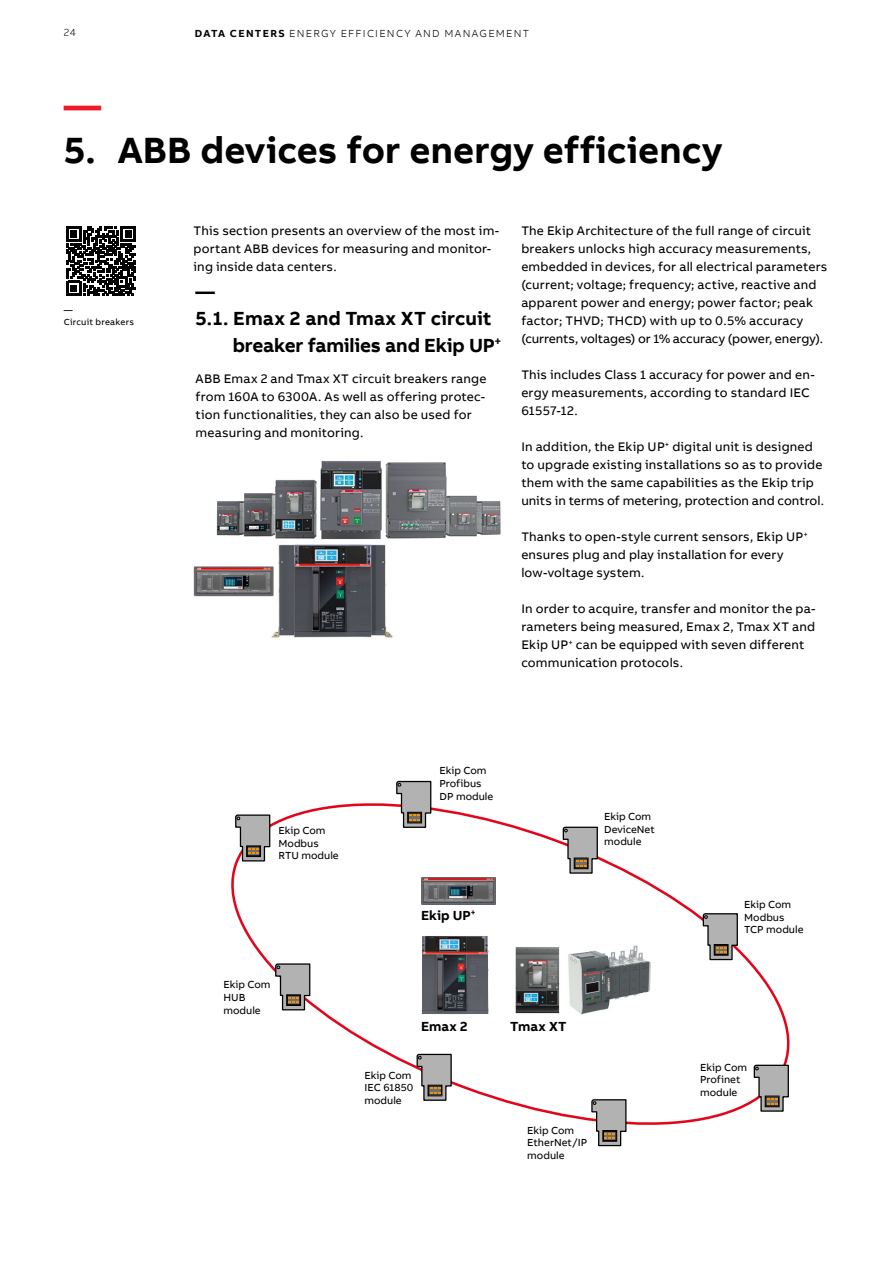
<style>
.page{position:relative;width:893px;height:1263px;background:#fff}
.page>*{position:absolute;margin:0;border:0;box-sizing:border-box;transform-origin:0 0}
.t1{font:700 37.5px "AB Bvoice";color:#000}
.t2{font:700 37.5px "AB Bvoice";color:#ed1c29}
.t3{font:700 19.5px "AB Bvoice";letter-spacing:-.005em;color:#000}
.t4{font:700 13.5px "AB Bvoice";color:#000}
.t5{font:12.75px/18px "AB Bvoice";letter-spacing:.015em;color:#000}
.t6{font:10.5px/12.6px "AB Bvoice";color:#000}
.t7{font:300 10.5px "AB Bvoice";letter-spacing:.12em;color:#000}
.t8{font:9px/12px "AB Bvoice";letter-spacing:.025em;color:#000}
.s1{font-weight:700}
</style>
<div class="page">
<img style="left:193px;top:461px;width:308px;height:177px">
<svg style="left:231px;top:803px;width:559px;height:322px"></svg>
<img style="left:421px;top:877px;width:75px;height:28px">
<svg style="left:562px;top:826px;width:36px;height:48px;background:#a29e9b"></svg>
<svg style="left:396px;top:780px;width:36px;height:48px;background:#a29e9b"></svg>
<svg style="left:234px;top:814px;width:37px;height:48px;background:#a49e9b"></svg>
<svg style="left:702px;top:912px;width:36px;height:49px"></svg>
<svg style="left:753px;top:1064px;width:36px;height:48px;background:#a29d9a"></svg>
<svg style="left:591px;top:1098px;width:36px;height:49px"></svg>
<svg style="left:416px;top:1053px;width:36px;height:48px;background:#a39e9b"></svg>
<svg style="left:275px;top:963px;width:36px;height:48px;background:#a29d9a"></svg>
<img style="left:422px;top:936px;width:67px;height:78px">
<img style="left:494px;top:939px;width:85px;height:84px">
<img style="left:567px;top:945px;width:84px;height:69px">
<svg style="left:67px;top:227px;width:68px;height:68px"></svg>
<p class="t7" style="left:64px;top:26px;width:14px">24</p>
<p class="t7" style="left:195px;top:28px;width:336px"><span class="s1">DATA CENTERS</span> ENERGY EFFICIENCY AND MANAGEMENT</p>
<h1 class="t2" style="left:64px;top:81px;width:39px">—</h1>
<h1 class="t1" style="left:64px;top:126px;width:660px">5. ABB devices for energy efficiency</h1>
<p class="t8" style="left:64px;top:304px;width:72px">—<br>Circuit breakers</p>
<p class="t5" style="left:194px;top:222px;width:307px">This section presents an overview of the most im&shy;portant ABB devices for measuring and monitor&shy;ing inside data centers.</p>
<h2 class="t3" style="left:196px;top:279px;width:21px">—</h2>
<h2 class="t3" style="left:196px;top:306px;width:297px">5.1. Emax 2 and Tmax XT circuit</h2>
<h2 class="t3" style="left:233px;top:333px;width:270px">breaker families and Ekip UP<sup>+</sup></h2>
<p class="t5" style="left:196px;top:369px;width:292px">ABB Emax 2 and Tmax XT circuit breakers range from 160A to 6300A. As well as offering protec&shy;tion functionalities, they can also be used for measuring and monitoring.</p>
<p class="t5" style="left:521px;top:222px;width:308px">The Ekip Architecture of the full range of circuit breakers unlocks high accuracy measurements, embedded in devices, for all electrical parameters (current; voltage; frequency; active, reactive and apparent power and energy; power factor; peak factor; THVD; THCD) with up to 0.5% accuracy (currents, voltages) or 1% accuracy (power, energy).</p>
<p class="t5" style="left:521px;top:366px;width:295px">This includes Class 1 accuracy for power and en&shy;ergy measurements, according to standard IEC<br>61557-12.</p>
<p class="t5" style="left:521px;top:438px;width:304px">In addition, the Ekip UP<sup>+</sup> digital unit is designed to upgrade existing installations so as to provide them with the same capabilities as the Ekip trip units in terms of metering, protection and control.</p>
<p class="t5" style="left:521px;top:528px;width:288px">Thanks to open-style current sensors, Ekip UP<sup>+ </sup>ensures plug and play installation for every low-voltage system.</p>
<p class="t5" style="left:521px;top:600px;width:296px">In order to acquire, transfer and monitor the pa&shy;rameters being measured, Emax 2, Tmax XT and Ekip UP<sup>+</sup> can be equipped with seven different communication protocols.</p>
<p class="t6" style="left:279px;top:824px;width:62px">Ekip Com<br>Modbus<br>RTU module</p>
<p class="t6" style="left:223px;top:978px;width:49px">Ekip Com<br>HUB module</p>
<p class="t6" style="left:440px;top:765px;width:55px">Ekip Com<br>Profibus<br>DP module</p>
<p class="t4" style="left:421px;top:906px;width:56px">Ekip UP<sup>+</sup></p>
<p class="t6" style="left:604px;top:810px;width:52px">Ekip Com<br>DeviceNet module</p>
<p class="t6" style="left:744px;top:898px;width:61px">Ekip Com<br>Modbus<br>TCP module</p>
<p class="t4" style="left:421px;top:1018px;width:48px">Emax 2</p>
<p class="t4" style="left:510px;top:1018px;width:58px">Tmax XT</p>
<p class="t6" style="left:364px;top:1069px;width:50px">Ekip Com<br>IEC 61850 module</p>
<p class="t6" style="left:527px;top:1124px;width:61px">Ekip Com<br>EtherNet/IP module</p>
<p class="t6" style="left:700px;top:1061px;width:49px">Ekip Com<br>Profinet module</p>
</div>
